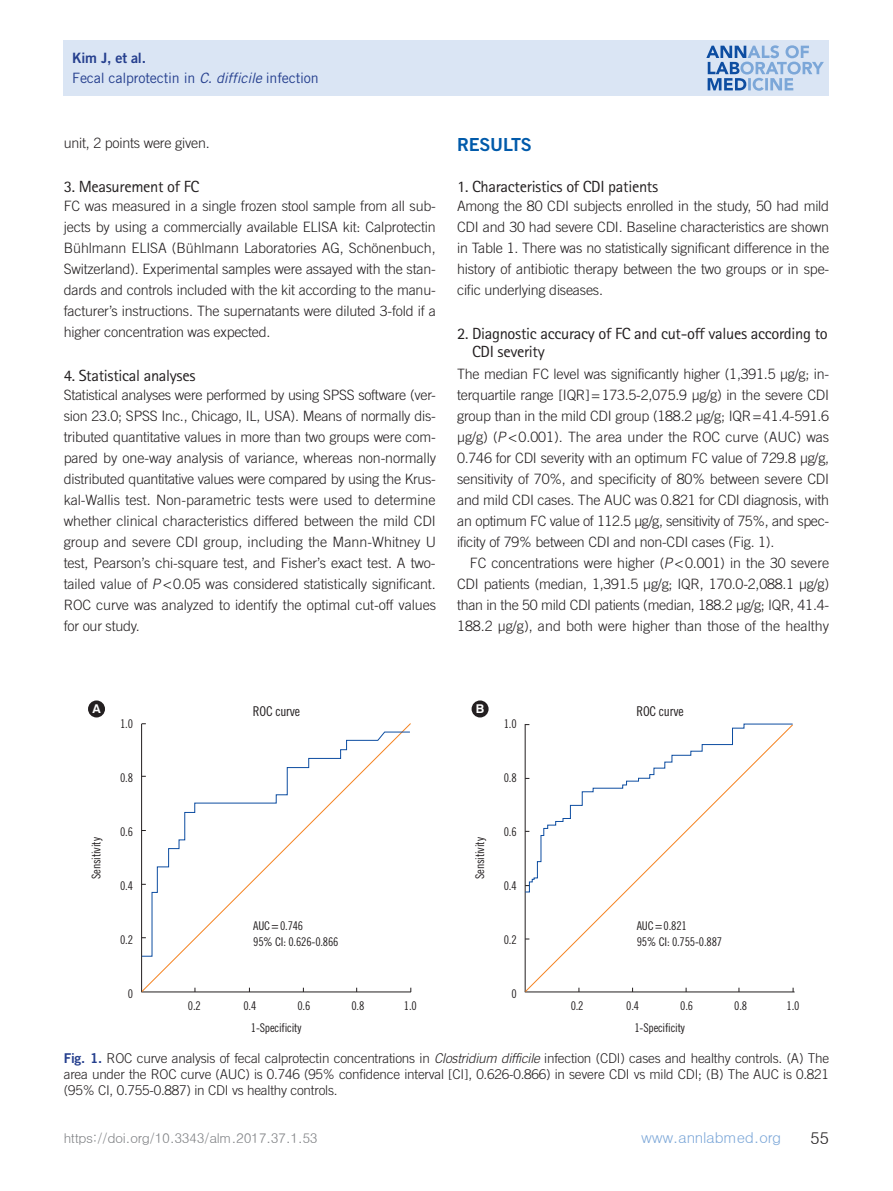
<style>
.page{position:relative;width:893px;height:1191px;background:#fff}
.page>*{position:absolute;margin:0;border:0;box-sizing:border-box;transform-origin:0 0}
.본문대제목{font:18px "Trade Gothic LT Std Bd 2";letter-spacing:-.015em;color:#015aaa}
.URL{font:16.5px "Dotum";color:#231f20}
.본문중제목{font:16.2px/18.1px "Rotis Sans Serif Std";letter-spacing:-.02em;color:#231f20}
.URL-2{font:15px "Dotum";letter-spacing:-.02em;color:#7ca7d8}
.본문{font:300 14.25px/21px "Trade Gothic LT Std";letter-spacing:-.015em;color:#231f20;text-align:justify}
.하시라제목{font:14.25px "Trade Gothic LT Std";letter-spacing:-.015em;color:#253f8e}
.하시라이름{font:14.25px "Trade Gothic LT Std Bd 2";letter-spacing:-.015em;color:#253f8e}
.표제목_그림설명{font:300 13.5px/16.2px "Trade Gothic LT Std";letter-spacing:-.015em;color:#231f20;text-align:justify}
.t1{font:13.5px "Dotum";letter-spacing:-.03em;color:#808285}
.그림지문_8pt{font:13.5px "Trade Gothic LT Std Cn 18";letter-spacing:-.015em;color:#231f20}
.t2{font:700 12.15px "Swiss 721 BT";color:#fff}
.그림지문_8pt-2{font:12px "Trade Gothic LT Std Cn 18";letter-spacing:-.015em;color:#231f20}
.s1{font-style:italic}
.s2{font-family:"Trade Gothic LT Std Bd 2";font-weight:400;color:#253f8e}
</style>
<div class="page">
<div style="left:64px;top:40px;width:765px;height:56px;background:#dae5f4"></div>
<svg style="left:706px;top:45px;width:118px;height:46px"></svg>
<div style="left:88px;top:700px;width:17px;height:17px;background:#231f20;border-radius:50%"></div>
<svg style="left:141px;top:723px;width:271px;height:269px"></svg>
<svg style="left:141px;top:731px;width:270px;height:226px"></svg>
<hr style="left:525px;top:991px;width:270px;height:1px;background:#231f20">
<div style="left:472px;top:700px;width:17px;height:17px;background:#231f20;border-radius:50%"></div>
<svg style="left:524px;top:892px;width:270px;height:100px"></svg>
<svg style="left:524px;top:723px;width:269px;height:169px"></svg>
<p class="하시라이름" style="left:72px;top:49px;width:75px">Kim J, et al.</p>
<p class="하시라제목" style="left:72px;top:69px;width:248px">Fecal calprotectin in <span class="s1">C. difficile</span> infection</p>
<p class="본문" style="left:64px;top:132px;width:147px">unit, 2 points were given.</p>
<p class="본문중제목" style="left:64px;top:177px;width:137px">3. Measurement of FC</p>
<p class="본문" style="left:64px;top:195px;width:374px">FC was measured in a single frozen stool sample from all sub&shy;jects by using a commercially available ELISA kit: Calprotectin Bühlmann ELISA (Bühlmann Laboratories AG, Schönenbuch, Switzerland). Experimental samples were assayed with the stan&shy;dards and controls included with the kit according to the manu&shy;facturer’s instructions. The supernatants were diluted 3-fold if a higher concentration was expected.</p>
<p class="본문중제목" style="left:64px;top:366px;width:133px">4. Statistical analyses</p>
<p class="본문" style="left:64px;top:384px;width:374px">Statistical analyses were performed by using SPSS software (ver&shy;sion 23.0; SPSS Inc., Chicago, IL, USA). Means of normally dis&shy;tributed quantitative values in more than two groups were com&shy;pared by one-way analysis of variance, whereas non-normally distributed quantitative values were compared by using the Krus&shy;kal-Wallis test. Non-parametric tests were used to determine whether clinical characteristics differed between the mild CDI group and severe CDI group, including the Mann-Whitney U test, Pearson’s chi-square test, and Fisher’s exact test. A two&shy;tailed value of <span class="s1">P</span>&lt;0.05 was considered statistically significant.<br>ROC curve was analyzed to identify the optimal cut-off values for our study.</p>
<p class="본문대제목" style="left:457px;top:133px;width:76px">RESULTS</p>
<p class="본문중제목" style="left:457px;top:177px;width:203px">1. Characteristics of CDI patients</p>
<p class="본문" style="left:457px;top:195px;width:374px">Among the 80 CDI subjects enrolled in the study, 50 had mild CDI and 30 had severe CDI. Baseline characteristics are shown in Table 1. There was no statistically significant difference in the history of antibiotic therapy between the two groups or in spe&shy;cific underlying diseases.</p>
<p class="본문중제목" style="left:472px;top:324px;width:357px;text-indent:-15px">2. Diagnostic accuracy of FC and cut-off values according to<br>CDI severity</p>
<p class="본문" style="left:457px;top:363px;width:374px">The median FC level was significantly higher (1,391.5 μg/g; in&shy;terquartile range [IQR]=173.5-2,075.9 μg/g) in the severe CDI group than in the mild CDI group (188.2 μg/g; IQR=41.4-591.6 μg/g) (<span class="s1">P</span>&lt;0.001). The area under the ROC curve (AUC) was 0.746 for CDI severity with an optimum FC value of 729.8 μg/g, sensitivity of 70%, and specificity of 80% between severe CDI and mild CDI cases. The AUC was 0.821 for CDI diagnosis, with an optimum FC value of 112.5 μg/g, sensitivity of 75%, and spec&shy;ificity of 79% between CDI and non-CDI cases (Fig. 1).</p>
<p class="본문" style="left:457px;top:552px;width:374px;text-indent:13px">FC concentrations were higher (<span class="s1">P</span>&lt;0.001) in the 30 severe CDI patients (median, 1,391.5 μg/g; IQR, 170.0-2,088.1 μg/g) than in the 50 mild CDI patients (median, 188.2 μg/g; IQR, 41.4- 188.2 μg/g), and both were higher than those of the healthy</p>
<p class="t2" style="left:92px;top:701px;width:10px">A</p>
<p class="그림지문_8pt" style="left:253px;top:703px;width:49px">ROC curve</p>
<p class="t2" style="left:476px;top:701px;width:10px">B</p>
<p class="그림지문_8pt" style="left:636px;top:703px;width:49px">ROC curve</p>
<p class="그림지문_8pt-2" style="left:120px;top:716px;width:14px">1.0</p>
<p class="그림지문_8pt-2" style="left:504px;top:716px;width:14px">1.0</p>
<p class="그림지문_8pt-2" style="left:120px;top:770px;width:14px">0.8</p>
<p class="그림지문_8pt-2" style="left:504px;top:770px;width:14px">0.8</p>
<p class="그림지문_8pt-2" style="left:89px;top:879px;width:43px;rotate:-90deg">Sensitivity</p>
<p class="그림지문_8pt-2" style="left:120px;top:825px;width:14px">0.6</p>
<p class="그림지문_8pt-2" style="left:473px;top:879px;width:43px;rotate:-90deg">Sensitivity</p>
<p class="그림지문_8pt-2" style="left:504px;top:825px;width:14px">0.6</p>
<p class="그림지문_8pt-2" style="left:120px;top:879px;width:14px">0.4</p>
<p class="그림지문_8pt-2" style="left:504px;top:879px;width:14px">0.4</p>
<p class="그림지문_8pt-2" style="left:120px;top:933px;width:14px">0.2</p>
<p class="그림지문_8pt-2" style="left:253px;top:918px;width:52px">AUC=0.746</p>
<p class="그림지문_8pt-2" style="left:253px;top:934px;width:87px">95% CI: 0.626-0.866</p>
<p class="그림지문_8pt-2" style="left:504px;top:933px;width:14px">0.2</p>
<p class="그림지문_8pt-2" style="left:637px;top:918px;width:52px">AUC=0.821</p>
<p class="그림지문_8pt-2" style="left:637px;top:934px;width:87px">95% CI: 0.755-0.887</p>
<p class="그림지문_8pt-2" style="left:128px;top:987px;width:7px">0</p>
<p class="그림지문_8pt-2" style="left:511px;top:987px;width:7px">0</p>
<p class="그림지문_8pt-2" style="left:188px;top:999px;width:14px">0.2</p>
<p class="그림지문_8pt-2" style="left:243px;top:999px;width:14px">0.4</p>
<p class="그림지문_8pt-2" style="left:297px;top:999px;width:14px">0.6</p>
<p class="그림지문_8pt-2" style="left:351px;top:999px;width:14px">0.8</p>
<p class="그림지문_8pt-2" style="left:404px;top:999px;width:14px">1.0</p>
<p class="그림지문_8pt-2" style="left:251px;top:1020px;width:52px">1-Specificity</p>
<p class="그림지문_8pt-2" style="left:571px;top:999px;width:14px">0.2</p>
<p class="그림지문_8pt-2" style="left:626px;top:999px;width:14px">0.4</p>
<p class="그림지문_8pt-2" style="left:680px;top:999px;width:14px">0.6</p>
<p class="그림지문_8pt-2" style="left:734px;top:999px;width:14px">0.8</p>
<p class="그림지문_8pt-2" style="left:787px;top:999px;width:14px">1.0</p>
<p class="그림지문_8pt-2" style="left:634px;top:1020px;width:52px">1-Specificity</p>
<p class="표제목_그림설명" style="left:64px;top:1049px;width:767px"><span class="s2">Fig. 1.</span> ROC curve analysis of fecal calprotectin concentrations in <span class="s1">Clostridium difficile</span> infection (CDI) cases and healthy controls. (A) The area under the ROC curve (AUC) is 0.746 (95% confidence interval [CI], 0.626-0.866) in severe CDI vs mild CDI; (B) The AUC is 0.821 (95% CI, 0.755-0.887) in CDI vs healthy controls.</p>
<p class="t1" style="left:64px;top:1131px;width:256px">https://doi.org/10.3343/alm.2017.37.1.53</p>
<p class="URL-2" style="left:641px;top:1130px;width:142px">www.annlabmed.org</p>
<p class="URL" style="left:810px;top:1129px;width:20px">55</p>
</div>
